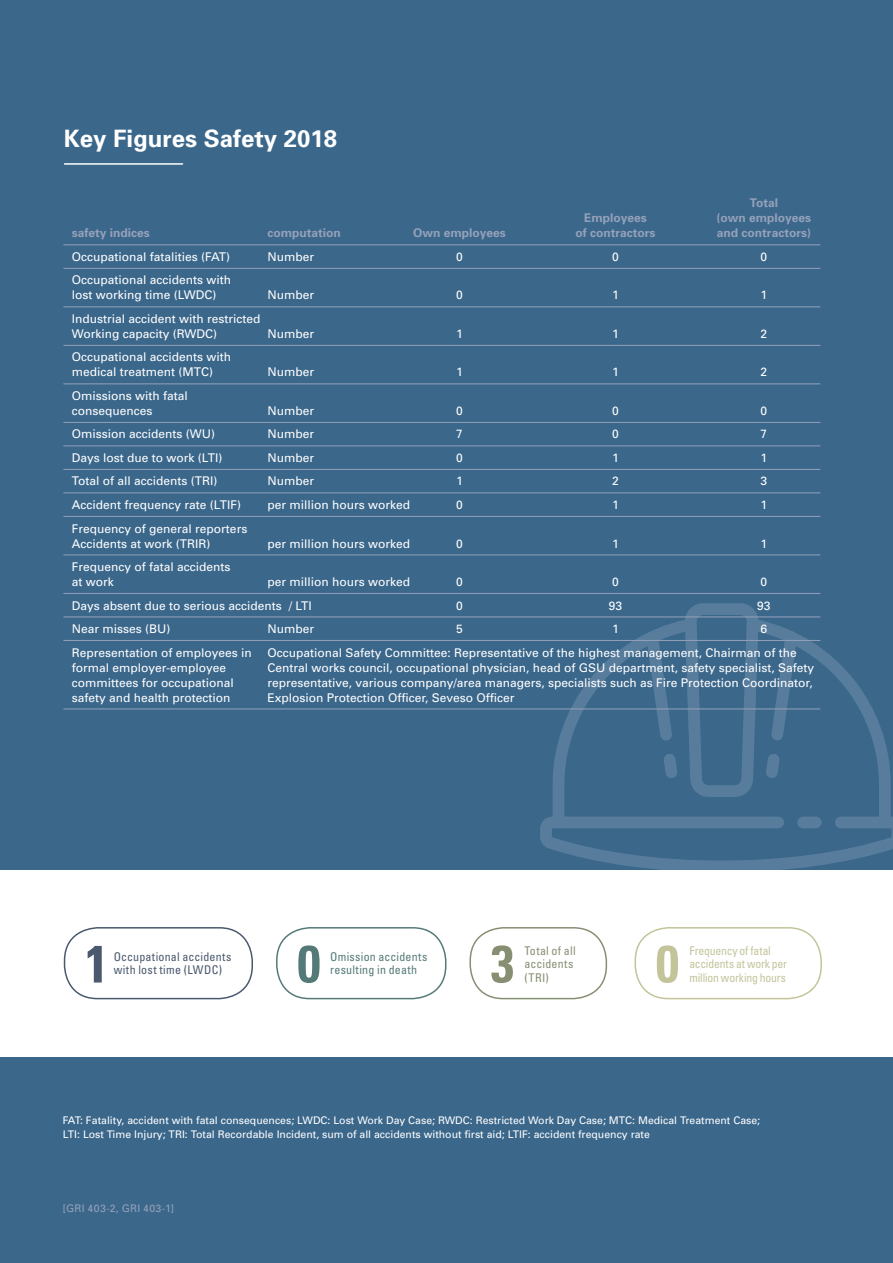
<style>
.page{position:relative;width:893px;height:1263px;background:#3b678b}
.page>*{position:absolute;margin:0;border:0;box-sizing:border-box;transform-origin:0 0}
.t1{font:700 condensed 52.5px "Univers";color:#4a596e}
.t2{font:700 condensed 52.5px "Univers";color:#868f72}
.t3{font:700 condensed 52.5px "Univers";color:#547a77}
.t4{font:700 condensed 52.5px "Univers";color:#c3c49a}
.t5{font:700 24px "Univers";color:#fff}
.t6{font:12px/15px "Univers";color:#fff}
.t7{font:700 12px "Univers";color:#94a1b9}
.t8{font:condensed 12px/13.5px "Univers";letter-spacing:-.01em;color:#c3c49a}
.t9{font:condensed 12px/13.5px "Univers";letter-spacing:.02em;color:#4a596e}
.t10{font:condensed 12px/13.5px "Univers";letter-spacing:.02em;color:#547a77}
.t11{font:condensed 12px/13.5px "Univers";letter-spacing:.02em;color:#868f72}
.t12{font:10.5px/13.5px "Univers";color:#fff}
.t13{font:10.5px "Univers";letter-spacing:.03em;color:#94a1b9}
</style>
<div class="page">
<svg style="left:540px;top:603px;width:353px;height:267px"></svg>
<div style="left:797px;top:816px;width:25px;height:12px;background:#587d9c;border-radius:6px"></div>
<svg style="left:663px;top:753px;width:15px;height:25px"></svg>
<svg style="left:766px;top:753px;width:14px;height:25px"></svg>
<hr style="left:63px;top:245px;width:757px;height:1px;background:#94a1b9">
<hr style="left:63px;top:268px;width:757px;height:1px;background:#94a1b9">
<hr style="left:63px;top:307px;width:757px;height:1px;background:#94a1b9">
<hr style="left:63px;top:345px;width:757px;height:1px;background:#94a1b9">
<hr style="left:63px;top:384px;width:757px;height:1px;background:#94a1b9">
<hr style="left:63px;top:422px;width:757px;height:1px;background:#94a1b9">
<hr style="left:63px;top:446px;width:757px;height:1px;background:#94a1b9">
<hr style="left:63px;top:469px;width:757px;height:1px;background:#94a1b9">
<hr style="left:63px;top:493px;width:757px;height:1px;background:#94a1b9">
<hr style="left:63px;top:516px;width:757px;height:1px;background:#94a1b9">
<hr style="left:63px;top:555px;width:757px;height:1px;background:#94a1b9">
<hr style="left:63px;top:593px;width:757px;height:1px;background:#94a1b9">
<hr style="left:63px;top:617px;width:757px;height:1px;background:#94a1b9">
<hr style="left:63px;top:640px;width:757px;height:1px;background:#94a1b9">
<hr style="left:63px;top:709px;width:757px;height:1px;background:#94a1b9">
<div style="left:0;top:870px;width:893px;height:186px;background:#fff"></div>
<div style="left:64px;top:927px;width:189px;height:72px;border:2px solid #4a596e;border-radius:33px"></div>
<div style="left:469px;top:927px;width:138px;height:72px;border:2px solid #868f72;border-radius:33px"></div>
<div style="left:276px;top:927px;width:170px;height:72px;border:2px solid #547a77;border-radius:33px"></div>
<div style="left:634px;top:927px;width:188px;height:72px;border:2px solid #c3c49a;border-radius:33px"></div>
<hr style="left:65px;top:163px;width:118px;height:2px;background:#fff">
<h2 class="t5" style="left:64px;top:123px;width:275px">Key Figures Safety 2018</h2>
<p class="t7" style="left:750px;top:195px;width:30px">Total</p>
<p class="t7" style="left:584px;top:210px;width:64px">Employees</p>
<p class="t7" style="left:717px;top:210px;width:96px">(own employees</p>
<p class="t7" style="left:72px;top:225px;width:80px">safety indices</p>
<p class="t7" style="left:267px;top:225px;width:75px">computation</p>
<p class="t7" style="left:413px;top:225px;width:94px">Own employees</p>
<p class="t7" style="left:575px;top:225px;width:82px">of contractors</p>
<p class="t7" style="left:717px;top:225px;width:96px">and contractors)</p>
<p class="t6" style="left:72px;top:249px;width:160px">Occupational fatalities (FAT)</p>
<p class="t6" style="left:267px;top:249px;width:48px">Number</p>
<p class="t6" style="left:456px;top:249px;width:8px">0</p>
<p class="t6" style="left:612px;top:249px;width:8px">0</p>
<p class="t6" style="left:761px;top:249px;width:8px">0</p>
<p class="t6" style="left:72px;top:272px;width:161px">Occupational accidents with lost working time (LWDC)</p>
<p class="t6" style="left:267px;top:287px;width:48px">Number</p>
<p class="t6" style="left:456px;top:287px;width:8px">0</p>
<p class="t6" style="left:612px;top:287px;width:8px">1</p>
<p class="t6" style="left:761px;top:287px;width:8px">1</p>
<p class="t6" style="left:72px;top:311px;width:190px">Industrial accident with restricted<br>Working capacity (RWDC)</p>
<p class="t6" style="left:72px;top:349px;width:161px">Occupational accidents with medical treatment (MTC)</p>
<p class="t6" style="left:72px;top:388px;width:118px">Omissions with fatal consequences</p>
<p class="t6" style="left:267px;top:326px;width:48px">Number</p>
<p class="t6" style="left:456px;top:326px;width:8px">1</p>
<p class="t6" style="left:612px;top:326px;width:8px">1</p>
<p class="t6" style="left:761px;top:326px;width:8px">2</p>
<p class="t6" style="left:267px;top:364px;width:48px">Number</p>
<p class="t6" style="left:456px;top:364px;width:8px">1</p>
<p class="t6" style="left:612px;top:364px;width:8px">1</p>
<p class="t6" style="left:761px;top:364px;width:8px">2</p>
<p class="t6" style="left:267px;top:403px;width:48px">Number</p>
<p class="t6" style="left:456px;top:403px;width:8px">0</p>
<p class="t6" style="left:612px;top:403px;width:8px">0</p>
<p class="t6" style="left:761px;top:403px;width:8px">0</p>
<p class="t6" style="left:72px;top:426px;width:145px">Omission accidents (WU)</p>
<p class="t6" style="left:267px;top:426px;width:48px">Number</p>
<p class="t6" style="left:456px;top:426px;width:8px">7</p>
<p class="t6" style="left:612px;top:426px;width:8px">0</p>
<p class="t6" style="left:761px;top:426px;width:8px">7</p>
<p class="t6" style="left:72px;top:450px;width:152px">Days lost due to work (LTI)</p>
<p class="t6" style="left:267px;top:450px;width:48px">Number</p>
<p class="t6" style="left:456px;top:450px;width:8px">0</p>
<p class="t6" style="left:612px;top:450px;width:8px">1</p>
<p class="t6" style="left:761px;top:450px;width:8px">1</p>
<p class="t6" style="left:72px;top:473px;width:147px">Total of all accidents (TRI)</p>
<p class="t6" style="left:267px;top:473px;width:48px">Number</p>
<p class="t6" style="left:456px;top:473px;width:8px">1</p>
<p class="t6" style="left:612px;top:473px;width:8px">2</p>
<p class="t6" style="left:761px;top:473px;width:8px">3</p>
<p class="t6" style="left:72px;top:497px;width:171px">Accident frequency rate (LTIF)</p>
<p class="t6" style="left:267px;top:497px;width:144px">per million hours worked</p>
<p class="t6" style="left:456px;top:497px;width:8px">0</p>
<p class="t6" style="left:612px;top:497px;width:8px">1</p>
<p class="t6" style="left:761px;top:497px;width:8px">1</p>
<p class="t6" style="left:72px;top:520px;width:177px">Frequency of general reporters<br>Accidents at work (TRIR)</p>
<p class="t6" style="left:267px;top:535px;width:144px">per million hours worked</p>
<p class="t6" style="left:456px;top:535px;width:8px">0</p>
<p class="t6" style="left:612px;top:535px;width:8px">1</p>
<p class="t6" style="left:761px;top:535px;width:8px">1</p>
<p class="t6" style="left:72px;top:559px;width:160px">Frequency of fatal accidents at work</p>
<p class="t6" style="left:267px;top:574px;width:144px">per million hours worked</p>
<p class="t6" style="left:456px;top:574px;width:8px">0</p>
<p class="t6" style="left:612px;top:574px;width:8px">0</p>
<p class="t6" style="left:761px;top:574px;width:8px">0</p>
<p class="t6" style="left:72px;top:597px;width:241px">Days absent due to serious accidents / LTI</p>
<p class="t6" style="left:456px;top:597px;width:8px">0</p>
<p class="t6" style="left:609px;top:597px;width:15px">93</p>
<p class="t6" style="left:757px;top:597px;width:15px">93</p>
<p class="t6" style="left:72px;top:621px;width:100px">Near misses (BU)</p>
<p class="t6" style="left:267px;top:621px;width:48px">Number</p>
<p class="t6" style="left:456px;top:621px;width:8px">5</p>
<p class="t6" style="left:612px;top:621px;width:8px">1</p>
<p class="t6" style="left:761px;top:621px;width:8px">6</p>
<p class="t6" style="left:72px;top:645px;width:182px">Representation of employees in</p>
<p class="t6" style="left:267px;top:645px;width:531px">Occupational Safety Committee: Representative of the highest management, Chairman of the</p>
<p class="t6" style="left:72px;top:660px;width:156px">formal employer-employee</p>
<p class="t6" style="left:267px;top:660px;width:548px">Central works council, occupational physician, head of GSU department, safety specialist, Safety</p>
<p class="t6" style="left:72px;top:675px;width:163px">committees for occupational</p>
<p class="t6" style="left:267px;top:675px;width:547px">representative, various company/area managers, specialists such as Fire Protection Coordinator,</p>
<p class="t6" style="left:72px;top:690px;width:160px">safety and health protection</p>
<p class="t6" style="left:267px;top:690px;width:249px">Explosion Protection Officer, Seveso Officer</p>
<h1 class="t1" style="left:85px;top:932px;width:25px">1</h1>
<p class="t9" style="left:114px;top:949px;width:119px">Occupational accidents with lost time (LWDC)</p>
<h1 class="t2" style="left:491px;top:932px;width:25px">3</h1>
<p class="t11" style="left:524px;top:943px;width:53px">Total of all accidents</p>
<h1 class="t3" style="left:297px;top:932px;width:25px">0</h1>
<p class="t10" style="left:330px;top:949px;width:99px">Omission accidents resulting in death</p>
<h1 class="t4" style="left:656px;top:932px;width:25px">0</h1>
<p class="t8" style="left:689px;top:943px;width:99px">Frequency of fatal accidents at work per million working hours</p>
<p class="t11" style="left:524px;top:970px;width:26px">(TRI)</p>
<p class="t12" style="left:63px;top:1113px;width:699px">FAT: Fatality, accident with fatal consequences; LWDC: Lost Work Day Case; RWDC: Restricted Work Day Case; MTC: Medical Treatment Case;<br>LTI: Lost Time Injury; TRI: Total Recordable Incident, sum of all accidents without first aid; LTIF: accident frequency rate</p>
<p class="t13" style="left:63px;top:1201px;width:113px">[GRI 403-2, GRI 403-1]</p>
<p class="t13" style="left:88px;top:1201px;width:21px">XX]</p>
</div>
